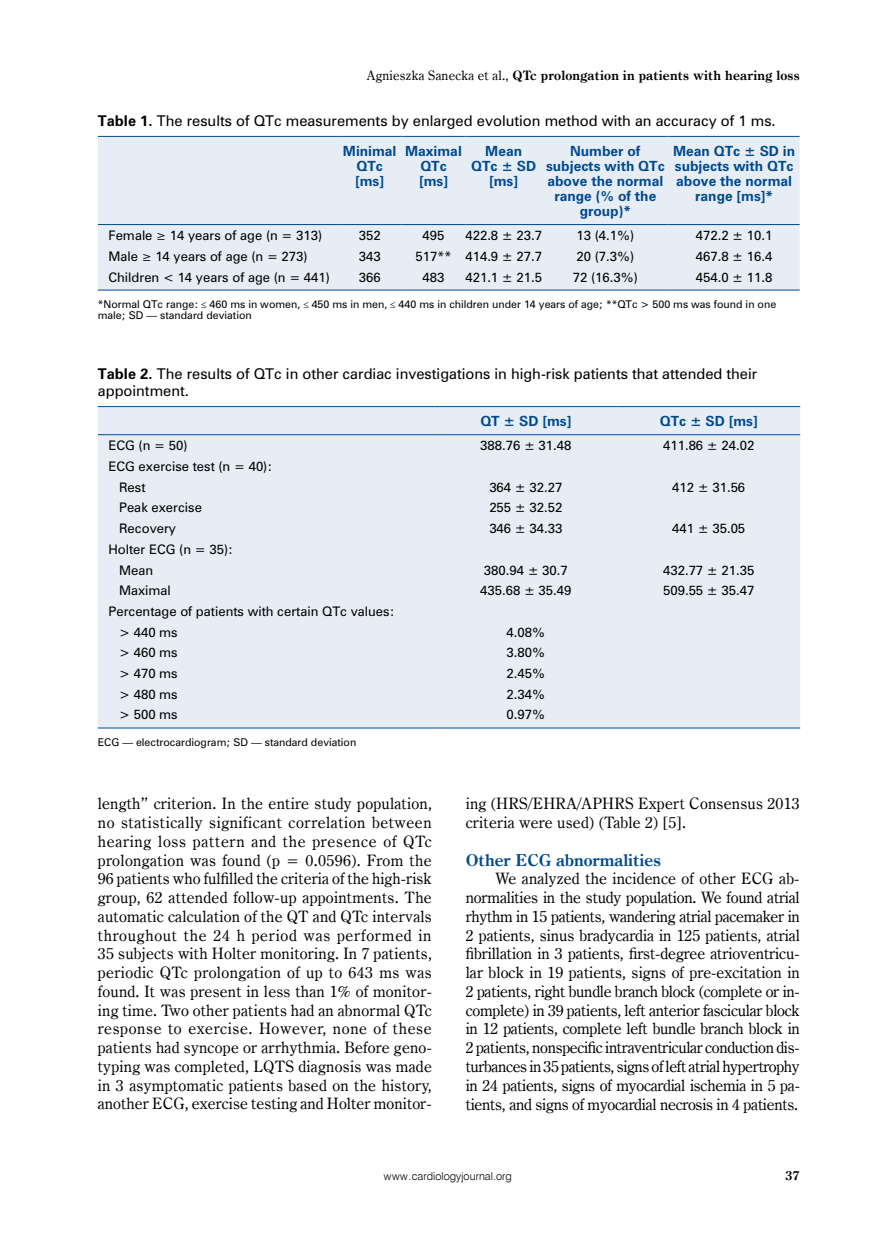
<style>
.page{position:relative;width:872px;height:1234px;background:#fff}
.page>*{position:absolute;margin:0;border:0;box-sizing:border-box;transform-origin:0 0}
.t1{font:700 16.5px "Century Oldst EU";color:#004990}
.t2{font:15.75px/18.8px "Century Oldst EU";letter-spacing:.005em;color:#000;text-align:justify}
.t3{font:13.5px/16.5px "Zurich PL";color:#000}
.t4{font:700 13.05px "Century Oldst EU";letter-spacing:.015em;color:#000}
.t5{font:700 12.75px/15px "Zurich PL";color:#004990;text-align:center}
.t6{font:700 12.75px "Century Oldst EU";color:#000}
.t7{font:12px/20.7px "Zurich PL";color:#000}
.t8{font:10.95px "Swis 721 Lt EU";color:#000}
.t9{font:9.75px/10.9px "Zurich PL";color:#000}
.s1{font-weight:400}
.s2{font-weight:700}
</style>
<div class="page">
<div style="left:98px;top:137px;width:701px;height:152px;background:#e6edf4"></div>
<hr style="left:98px;top:289px;width:240px;height:1px;background:#004990">
<hr style="left:338px;top:289px;width:63px;height:1px;background:#004990">
<hr style="left:401px;top:289px;width:64px;height:1px;background:#004990">
<hr style="left:465px;top:289px;width:77px;height:1px;background:#004990">
<hr style="left:542px;top:289px;width:126px;height:1px;background:#004990">
<hr style="left:668px;top:289px;width:131px;height:1px;background:#004990">
<hr style="left:98px;top:136px;width:240px;height:1px;background:#004990">
<hr style="left:338px;top:136px;width:63px;height:1px;background:#004990">
<hr style="left:401px;top:136px;width:64px;height:1px;background:#004990">
<hr style="left:465px;top:136px;width:77px;height:1px;background:#004990">
<hr style="left:542px;top:136px;width:126px;height:1px;background:#004990">
<hr style="left:668px;top:136px;width:131px;height:1px;background:#004990">
<hr style="left:98px;top:224px;width:240px;height:1px;background:#004990">
<hr style="left:338px;top:224px;width:63px;height:1px;background:#004990">
<hr style="left:401px;top:224px;width:64px;height:1px;background:#004990">
<hr style="left:465px;top:224px;width:77px;height:1px;background:#004990">
<hr style="left:542px;top:224px;width:126px;height:1px;background:#004990">
<hr style="left:668px;top:224px;width:131px;height:1px;background:#004990">
<div style="left:98px;top:407px;width:702px;height:320px;background:#e6edf4"></div>
<hr style="left:98px;top:406px;width:336px;height:1px;background:#004990">
<hr style="left:434px;top:406px;width:183px;height:1px;background:#004990">
<hr style="left:617px;top:406px;width:183px;height:1px;background:#004990">
<hr style="left:98px;top:434px;width:336px;height:1px;background:#004990">
<hr style="left:434px;top:434px;width:183px;height:1px;background:#004990">
<hr style="left:617px;top:434px;width:183px;height:1px;background:#004990">
<hr style="left:98px;top:727px;width:336px;height:1px;background:#004990">
<hr style="left:434px;top:727px;width:183px;height:1px;background:#004990">
<hr style="left:617px;top:727px;width:183px;height:1px;background:#004990">
<p class="t4" style="left:367px;top:67px;width:434px"><span class="s1">Agnieszka Sanecka et al.,</span> QTc prolongation in patients with hearing loss</p>
<p class="t3" style="left:98px;top:112px;width:679px"><span class="s2">Table 1.</span> The results of QTc measurements by enlarged evolution method with an accuracy of 1 ms.</p>
<p class="t5" style="left:343px;top:143px;width:55px">Minimal<br>QTc [ms]</p>
<p class="t5" style="left:405px;top:143px;width:58px">Maximal<br>QTc [ms]</p>
<p class="t5" style="left:471px;top:143px;width:67px">Mean<br>QTc ± SD [ms]</p>
<p class="t5" style="left:546px;top:143px;width:120px">Number of subjects with QTc above the normal range (% of the group)*</p>
<p class="t5" style="left:673px;top:143px;width:123px">Mean QTc ± SD in subjects with QTc above the normal range [ms]*</p>
<p class="t7" style="left:108px;top:225px;width:215px">Female ≥ 14 years of age (n = 313)</p>
<p class="t7" style="left:359px;top:225px;width:23px">352</p>
<p class="t7" style="left:422px;top:225px;width:23px">495</p>
<p class="t7" style="left:465px;top:225px;width:78px">422.8 ± 23.7</p>
<p class="t7" style="left:576px;top:225px;width:59px">13 (4.1%)</p>
<p class="t7" style="left:696px;top:225px;width:78px">472.2 ± 10.1</p>
<p class="t7" style="left:108px;top:246px;width:201px">Male ≥ 14 years of age (n = 273)</p>
<p class="t7" style="left:359px;top:246px;width:23px">343</p>
<p class="t7" style="left:415px;top:246px;width:128px">517** 414.9 ± 27.7</p>
<p class="t7" style="left:576px;top:246px;width:59px">20 (7.3%)</p>
<p class="t7" style="left:696px;top:246px;width:78px">467.8 ± 16.4</p>
<p class="t7" style="left:108px;top:266px;width:223px">Children &lt; 14 years of age (n = 441)</p>
<p class="t7" style="left:359px;top:266px;width:23px">366</p>
<p class="t7" style="left:422px;top:266px;width:23px">483</p>
<p class="t7" style="left:465px;top:266px;width:78px">421.1 ± 21.5</p>
<p class="t7" style="left:573px;top:266px;width:67px">72 (16.3%)</p>
<p class="t7" style="left:696px;top:266px;width:78px">454.0 ± 11.8</p>
<p class="t9" style="left:98px;top:299px;width:680px">*Normal QTc range: ≤ 460 ms in women, ≤ 450 ms in men, ≤ 440 ms in children under 14 years of age; **QTc &gt; 500 ms was found in one male; SD — standard deviation</p>
<p class="t3" style="left:98px;top:366px;width:661px"><span class="s2">Table 2.</span> The results of QTc in other cardiac investigations in high-risk patients that attended their appointment.</p>
<p class="t5" style="left:480px;top:413px;width:92px">QT ± SD [ms]</p>
<p class="t5" style="left:660px;top:413px;width:99px">QTc ± SD [ms]</p>
<p class="t7" style="left:108px;top:435px;width:81px">ECG (n = 50)</p>
<p class="t7" style="left:480px;top:435px;width:93px">388.76 ± 31.48</p>
<p class="t7" style="left:663px;top:435px;width:93px">411.86 ± 24.02</p>
<p class="t7" style="left:119px;top:456px;width:155px;text-indent:-11px">ECG exercise test (n = 40):<br>Rest</p>
<p class="t7" style="left:489px;top:476px;width:74px">364 ± 32.27</p>
<p class="t7" style="left:672px;top:476px;width:74px">412 ± 31.56</p>
<p class="t7" style="left:119px;top:497px;width:84px">Peak exercise</p>
<p class="t7" style="left:489px;top:497px;width:74px">255 ± 32.52</p>
<p class="t7" style="left:119px;top:518px;width:59px">Recovery</p>
<p class="t7" style="left:489px;top:518px;width:74px">346 ± 34.33</p>
<p class="t7" style="left:672px;top:518px;width:74px">441 ± 35.05</p>
<p class="t7" style="left:119px;top:538px;width:115px;text-indent:-11px">Holter ECG (n = 35):<br>Mean</p>
<p class="t7" style="left:484px;top:559px;width:85px">380.94 ± 30.7</p>
<p class="t7" style="left:663px;top:559px;width:93px">432.77 ± 21.35</p>
<p class="t7" style="left:119px;top:580px;width:53px">Maximal</p>
<p class="t7" style="left:480px;top:580px;width:93px">435.68 ± 35.49</p>
<p class="t7" style="left:663px;top:580px;width:93px">509.55 ± 35.47</p>
<p class="t7" style="left:119px;top:600px;width:277px;text-indent:-11px">Percentage of patients with certain QTc values: &gt; 440 ms</p>
<p class="t7" style="left:506px;top:621px;width:40px">4.08%</p>
<p class="t7" style="left:119px;top:642px;width:60px">&gt; 460 ms</p>
<p class="t7" style="left:506px;top:642px;width:40px">3.80%</p>
<p class="t7" style="left:119px;top:662px;width:60px">&gt; 470 ms</p>
<p class="t7" style="left:506px;top:662px;width:40px">2.45%</p>
<p class="t7" style="left:119px;top:683px;width:60px">&gt; 480 ms</p>
<p class="t7" style="left:506px;top:683px;width:40px">2.34%</p>
<p class="t7" style="left:119px;top:704px;width:60px">&gt; 500 ms</p>
<p class="t7" style="left:506px;top:704px;width:40px">0.97%</p>
<p class="t9" style="left:98px;top:736px;width:260px">ECG — electrocardiogram; SD — standard deviation</p>
<p class="t2" style="left:98px;top:794px;width:336px">length” criterion. In the entire study population, no statistically significant correlation between hearing loss pattern and the presence of QTc prolongation was found (p = 0.0596). From the 96 patients who fulfilled the criteria of the high-risk group, 62 attended follow-up appointments. The automatic calculation of the QT and QTc intervals throughout the 24 h period was performed in 35 subjects with Holter monitoring. In 7 patients, periodic QTc prolongation of up to 643 ms was found. It was present in less than 1% of monitor&shy;ing time. Two other patients had an abnormal QTc response to exercise. However, none of these patients had syncope or arrhythmia. Before geno&shy;typing was completed, LQTS diagnosis was made in 3 asymptomatic patients based on the history, another ECG, exercise testing and Holter monitor-</p>
<p class="t2" style="left:466px;top:794px;width:335px">ing (HRS/EHRA/APHRS Expert Consensus 2013 criteria were used) (Table 2) [5].</p>
<p class="t1" style="left:466px;top:849px;width:197px">Other ECG abnormalities</p>
<p class="t2" style="left:466px;top:869px;width:336px;text-indent:30px">We analyzed the incidence of other ECG ab&shy;normalities in the study population. We found atrial rhythm in 15 patients, wandering atrial pacemaker in 2 patients, sinus bradycardia in 125 patients, atrial fibrillation in 3 patients, first-degree atrioventricu&shy;lar block in 19 patients, signs of pre-excitation in 2 patients, right bundle branch block (complete or in&shy;complete) in 39 patients, left anterior fascicular block in 12 patients, complete left bundle branch block in 2 patients, nonspecific intraventricular conduction dis&shy;turbances in 35 patients, signs of left atrial hypertrophy in 24 patients, signs of myocardial ischemia in 5 pa&shy;tients, and signs of myocardial necrosis in 4 patients.</p>
<p class="t8" style="left:384px;top:1169px;width:129px">www.cardiologyjournal.org</p>
<p class="t6" style="left:785px;top:1167px;width:16px">37</p>
</div>
